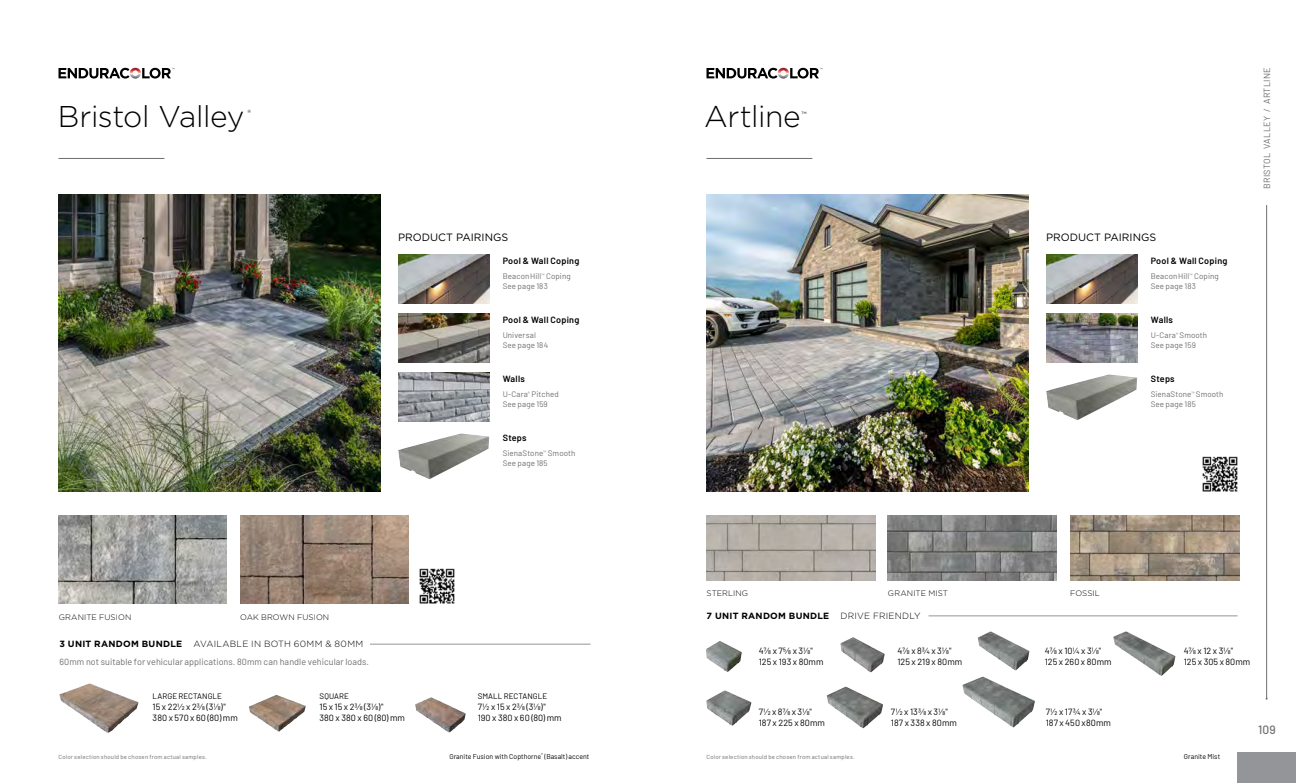
<style>
.page{position:relative;width:1296px;height:783px;background:#fff}
.page>*{position:absolute;margin:0;border:0;box-sizing:border-box;transform-origin:0 0}
.t1{font:300 30px "Gotham";letter-spacing:-.015em;color:#000}
.t2{font:500 12px "Barlow";color:#6d6e71}
.t3{font:10.6px "Gotham";color:#000}
.t4{font:9px/10.8px "Barlow";letter-spacing:.005em;color:#000}
.t5{font:9px "Barlow";letter-spacing:.01em;color:#6d6e71}
.t6{font:600 9px "Barlow";letter-spacing:.025em;color:#000}
.t7{font:300 9px "Gotham";letter-spacing:.025em;color:#000}
.t8{font:700 9px "Gotham";letter-spacing:.03em;color:#000}
.t9{font:9px "Barlow";letter-spacing:.035em;color:#6d6e71}
.t10{font:300 8.7px "Gotham";color:#000}
.t11{font:8px/10px "Barlow";letter-spacing:.015em;color:#6d6e71}
.t12{font:300 8px "Gotham";letter-spacing:.01em;color:#000}
.t13{font:8px "Barlow";letter-spacing:.005em;color:#000}
.t14{font:300 7.6px "Gotham";color:#000}
.t15{font:7px "Barlow";color:#000}
.t16{font:6px "Barlow";letter-spacing:.035em;color:#6d6e71}
</style>
<div class="page">
<div style="left:1238px;top:753px;width:58px;height:30px;background:#939598"></div>
<hr style="left:1266px;top:205px;width:1px;height:494px;background:#6d6e71">
<svg style="left:706px;top:68px;width:116px;height:11px"></svg>
<svg style="left:58px;top:68px;width:116px;height:11px"></svg>
<hr style="left:706px;top:158px;width:106px;height:1px;background:#6d6e71">
<hr style="left:59px;top:158px;width:105px;height:1px;background:#6d6e71">
<img style="left:1070px;top:516px;width:169px;height:64px">
<img style="left:888px;top:516px;width:169px;height:64px">
<img style="left:707px;top:516px;width:169px;height:64px">
<img style="left:706px;top:690px;width:46px;height:36px">
<img style="left:827px;top:687px;width:56px;height:41px">
<img style="left:962px;top:677px;width:73px;height:50px">
<img style="left:1113px;top:631px;width:63px;height:45px">
<img style="left:978px;top:631px;width:51px;height:39px">
<img style="left:840px;top:637px;width:45px;height:35px">
<img style="left:706px;top:641px;width:36px;height:31px">
<hr style="left:929px;top:616px;width:309px;height:1px;background:#939598">
<img style="left:1202px;top:456px;width:36px;height:36px">
<img style="left:59px;top:516px;width:168px;height:87px">
<img style="left:240px;top:516px;width:168px;height:87px">
<img style="left:419px;top:568px;width:36px;height:36px">
<img style="left:415px;top:697px;width:51px;height:36px">
<img style="left:66px;top:683px;width:24px;height:9px">
<hr style="left:370px;top:644px;width:221px;height:1px;background:#939598">
<img style="left:398px;top:373px;width:91px;height:49px">
<img style="left:398px;top:314px;width:91px;height:49px">
<img style="left:400px;top:434px;width:61px;height:16px">
<img style="left:398px;top:255px;width:91px;height:49px">
<img style="left:1046px;top:314px;width:91px;height:49px">
<img style="left:1046px;top:375px;width:63px;height:36px">
<img style="left:1046px;top:255px;width:91px;height:49px">
<img style="left:58px;top:195px;width:322px;height:297px">
<img style="left:706px;top:195px;width:322px;height:297px">
<h1 class="t1" style="left:58px;top:98px;width:188px">Bristol Valley</h1>
<p class="t10" style="left:248px;top:108px;width:5px">®</p>
<p class="t3" style="left:398px;top:230px;width:112px">PRODUCT PAIRINGS</p>
<p class="t6" style="left:503px;top:254px;width:78px">Pool &amp; Wall Coping</p>
<p class="t11" style="left:503px;top:271px;width:70px">BeaconHill<sup>™</sup> Coping<br>See page 183</p>
<p class="t6" style="left:503px;top:313px;width:78px">Pool &amp; Wall Coping</p>
<p class="t11" style="left:503px;top:330px;width:47px">Universal<br>See page 184</p>
<p class="t6" style="left:503px;top:372px;width:24px">Walls</p>
<p class="t11" style="left:503px;top:389px;width:58px">U-Cara<sup>®</sup> Pitched<br>See page 159</p>
<p class="t6" style="left:503px;top:431px;width:25px">Steps</p>
<p class="t11" style="left:503px;top:448px;width:74px">SienaStone<sup>™</sup> Smooth<br>See page 185</p>
<h1 class="t1" style="left:704px;top:98px;width:98px">Artline</h1>
<p class="t14" style="left:801px;top:110px;width:7px">™</p>
<p class="t3" style="left:1046px;top:230px;width:112px">PRODUCT PAIRINGS</p>
<p class="t6" style="left:1151px;top:254px;width:78px">Pool &amp; Wall Coping</p>
<p class="t11" style="left:1151px;top:271px;width:70px">BeaconHill<sup>™</sup> Coping<br>See page 183</p>
<p class="t6" style="left:1151px;top:313px;width:24px">Walls</p>
<p class="t11" style="left:1151px;top:330px;width:58px">U-Cara<sup>®</sup> Smooth<br>See page 159</p>
<p class="t6" style="left:1151px;top:372px;width:25px">Steps</p>
<p class="t11" style="left:1151px;top:389px;width:74px">SienaStone<sup>™</sup> Smooth<br>See page 185</p>
<p class="t9" style="left:1260px;top:189px;width:123px;rotate:-90deg">BRISTOL VALLEY / ARTLINE</p>
<p class="t12" style="left:706px;top:589px;width:43px">STERLING</p>
<p class="t12" style="left:888px;top:589px;width:62px">GRANITE MIST</p>
<p class="t12" style="left:1070px;top:589px;width:31px">FOSSIL</p>
<p class="t12" style="left:59px;top:612px;width:74px">GRANITE FUSION</p>
<p class="t12" style="left:240px;top:612px;width:91px">OAK BROWN FUSION</p>
<p class="t8" style="left:707px;top:610px;width:124px">7 UNIT RANDOM BUNDLE</p>
<p class="t7" style="left:841px;top:610px;width:82px">DRIVE FRIENDLY</p>
<p class="t8" style="left:59px;top:638px;width:124px">3 UNIT RANDOM BUNDLE</p>
<p class="t7" style="left:193px;top:638px;width:171px">AVAILABLE IN BOTH 60MM &amp; 80MM</p>
<p class="t5" style="left:59px;top:655px;width:311px">60mm not suitable for vehicular applications. 80mm can handle vehicular loads.</p>
<p class="t4" style="left:759px;top:645px;width:66px">47/8 x 75/8 x 31/8"<br>125 x 193 x 80mm</p>
<p class="t4" style="left:897px;top:645px;width:66px">47/8 x 83/4 x 31/8"<br>125 x 219 x 80mm</p>
<p class="t4" style="left:1045px;top:645px;width:68px">47/8 x 101/4 x 31/8"<br>125 x 260 x 80mm</p>
<p class="t4" style="left:1184px;top:645px;width:68px">47/8 x 12 x 31/8"<br>125 x 305 x 80mm</p>
<p class="t13" style="left:153px;top:691px;width:71px">LARGE RECTANGLE</p>
<p class="t4" style="left:153px;top:701px;width:87px">15 x 221/2 x 23/8 (31/8)"<br>380 x 570 x 60 (80) mm</p>
<p class="t13" style="left:320px;top:691px;width:31px">SQUARE</p>
<p class="t4" style="left:320px;top:701px;width:87px">15 x 15 x 23/8 (31/8)"<br>380 x 380 x 60 (80) mm</p>
<p class="t13" style="left:478px;top:691px;width:71px">SMALL RECTANGLE</p>
<p class="t4" style="left:478px;top:701px;width:85px">71/2 x 15 x 23/8 (31/8)"<br>190 x 380 x 60 (80) mm</p>
<p class="t4" style="left:759px;top:706px;width:68px">71/2 x 87/8 x 31/8"<br>187 x 225 x 80mm</p>
<p class="t4" style="left:891px;top:706px;width:67px">71/2 x 133/8 x 31/8"<br>187 x 338 x 80mm</p>
<p class="t4" style="left:1046px;top:706px;width:67px">71/2 x 173/4 x 31/8"<br>187 x 450 x80mm</p>
<h2 class="t2" style="left:1258px;top:720px;width:19px">109</h2>
<p class="t16" style="left:59px;top:752px;width:150px">Color selection should be chosen from actual samples.</p>
<p class="t15" style="left:449px;top:751px;width:142px">Granite Fusion with Copthorne<sup>®</sup> (Basalt) accent</p>
<p class="t16" style="left:706px;top:752px;width:150px">Color selection should be chosen from actual samples.</p>
<p class="t15" style="left:1184px;top:751px;width:38px">Granite Mist</p>
</div>
